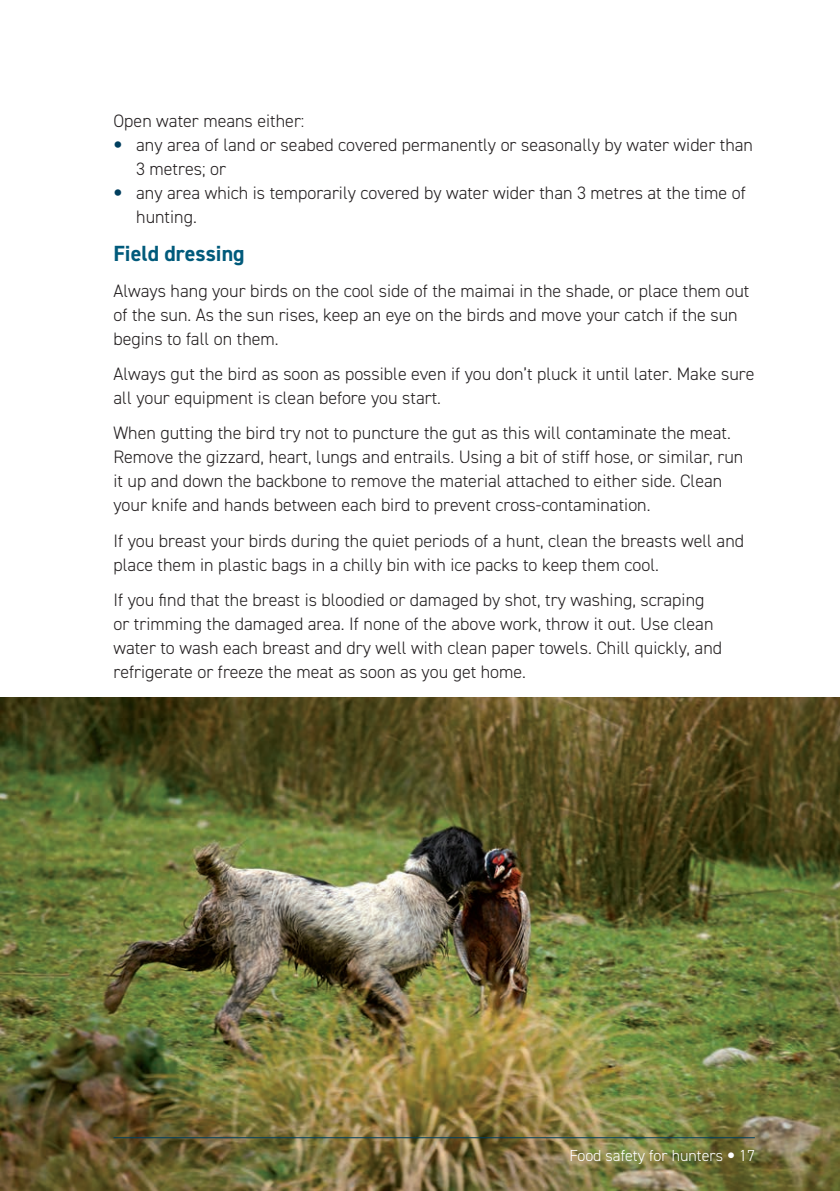
<style>
.page{position:relative;width:840px;height:1191px;background:#fff}
.page>*{position:absolute;margin:0;border:0;box-sizing:border-box;transform-origin:0 0}
.Heading_3{font:700 22px "DIN2014";color:#005a7b}
.body_text{font:300 18px/24px "DIN2014";color:#231f20}
.t1{font:300 16px "DIN2014";color:#fff}
.s1{font-family:"Trade Gothic Next LT Pro";font-weight:400;color:#003e5e}
.s2{font-family:"Trade Gothic Next LT Pro"}
</style>
<div class="page">
<img style="left:0;top:697px;width:839px;height:494px">
<hr style="left:113px;top:1137px;width:641px;height:1px;background:#003e5e">
<p class="body_text" style="left:113px;top:109px;width:192px">Open water means either:</p>
<p class="body_text" style="left:136px;top:133px;width:618px;text-indent:-23px"><span class="s1">•</span> any area of land or seabed covered permanently or seasonally by water wider than<br>3 metres; or</p>
<p class="body_text" style="left:136px;top:181px;width:610px;text-indent:-23px"><span class="s1">•</span> any area which is temporarily covered by water wider than 3 metres at the time of hunting.</p>
<h3 class="Heading_3" style="left:113px;top:239px;width:133px">Field dressing</h3>
<p class="body_text" style="left:113px;top:278px;width:637px">Always hang your birds on the cool side of the maimai in the shade, or place them out of the sun. As the sun rises, keep an eye on the birds and move your catch if the sun begins to fall on them.</p>
<p class="body_text" style="left:113px;top:362px;width:642px">Always gut the bird as soon as possible even if you don’t pluck it until later. Make sure all your equipment is clean before you start.</p>
<p class="body_text" style="left:113px;top:421px;width:631px">When gutting the bird try not to puncture the gut as this will contaminate the meat.<br>Remove the gizzard, heart, lungs and entrails. Using a bit of stiff hose, or similar, run it up and down the backbone to remove the material attached to either side. Clean your knife and hands between each bird to prevent cross-contamination.</p>
<p class="body_text" style="left:113px;top:528px;width:631px">If you breast your birds during the quiet periods of a hunt, clean the breasts well and place them in plastic bags in a chilly bin with ice packs to keep them cool.</p>
<p class="body_text" style="left:113px;top:588px;width:609px">If you find that the breast is bloodied or damaged by shot, try washing, scraping or trimming the damaged area. If none of the above work, throw it out. Use clean water to wash each breast and dry well with clean paper towels. Chill quickly, and refrigerate or freeze the meat as soon as you get home.</p>
<p class="t1" style="left:569px;top:1145px;width:187px">Food safety for hunters <span class="s2">•</span> 17</p>
</div>
